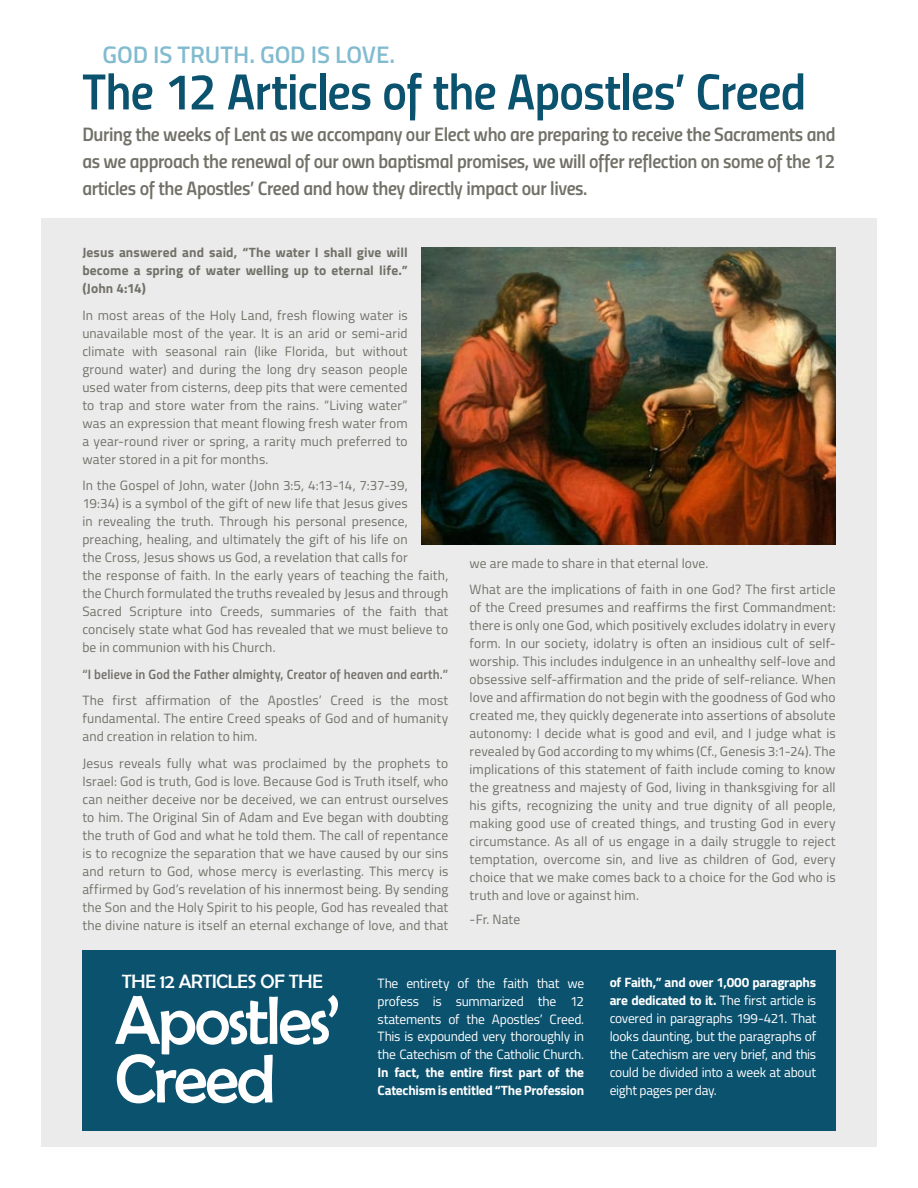
<style>
.page{position:relative;width:918px;height:1188px;background:#fff}
.page>*{position:absolute;margin:0;border:0;box-sizing:border-box;transform-origin:0 0}
.t1{font:69px/58.5px "Berlin Sans FB";letter-spacing:-.03em;color:#fff}
.t2{font:51px "Titillium Semibold Upright";letter-spacing:-.015em;color:#0b526f}
.t3{font:600 24px "Titillium";letter-spacing:-.005em;color:#81bbcf}
.t4{font:19.5px/27px "Titillium Semibold Upright";letter-spacing:-.02em;color:#727168;text-align:justify}
.t5{font:19.5px "Berlin Sans FB";letter-spacing:-.015em;color:#fff}
.t6{font:13.5px/18px "Titillium";letter-spacing:.01em;color:#727168;text-align:justify}
.t7{font:13.5px/18px "Titillium";letter-spacing:-.02em;color:#fff;text-align:justify}
.t8{font:700 13.5px/18px "Titillium";letter-spacing:.005em;color:#727168;text-align:justify}
.t9{font:700 13.5px/18px "Titillium";letter-spacing:-.02em;color:#fff}
.t10{font:13.5px "Titillium Semibold Upright";letter-spacing:.01em;color:#727168}
.s1{font-weight:700}
</style>
<div class="page">
<div style="left:41px;top:219px;width:836px;height:928px;background:#ebebec"></div>
<div style="left:82px;top:950px;width:754px;height:181px;background:#0b526f"></div>
<img style="left:421px;top:248px;width:415px;height:297px">
<h3 class="t3" style="left:103px;top:37px;width:294px">GOD IS TRUTH. GOD IS LOVE.</h3>
<h2 class="t2" style="left:82px;top:53px;width:725px">The 12 Articles of the Apostles’ Creed</h2>
<p class="t4" style="left:82px;top:120px;width:755px">During the weeks of Lent as we accompany our Elect who are preparing to receive the Sacraments and as we approach the renewal of our own baptismal promises, we will offer reflection on some of the 12 articles of the Apostles’ Creed and how they directly impact our lives.</p>
<p class="t8" style="left:82px;top:243px;width:327px">Jesus answered and said, “The water I shall give will become a spring of water welling up to eternal life.” (John 4:14)</p>
<p class="t6" style="left:82px;top:305px;width:327px">In most areas of the Holy Land, fresh flowing water is unavailable most of the year. It is an arid or semi-arid climate with seasonal rain (like Florida, but without ground water) and during the long dry season people used water from cisterns, deep pits that were cemented to trap and store water from the rains. “Living water” was an expression that meant flowing fresh water from a year-round river or spring, a rarity much preferred to water stored in a pit for months.</p>
<p class="t6" style="left:82px;top:476px;width:368px;text-align:left">In the Gospel of John, water (John 3:5, 4:13-14, 7:37-39,<br>19:34) is a symbol of the gift of new life that Jesus gives<br>in revealing the truth. Through his personal presence, preaching, healing, and ultimately the gift of his life on<br>the Cross, Jesus shows us God, a revelation that calls for<br>the response of faith. In the early years of teaching the faith, the Church formulated the truths revealed by Jesus and through Sacred Scripture into Creeds, summaries of the faith that concisely state what God has revealed that we must believe to be in communion with his Church.</p>
<p class="t10" style="left:82px;top:664px;width:367px">“I believe in God the Father almighty, Creator of heaven and earth.”</p>
<p class="t6" style="left:82px;top:691px;width:368px">The first affirmation of the Apostles’ Creed is the most fundamental. The entire Creed speaks of God and of humanity and creation in relation to him.</p>
<p class="t6" style="left:82px;top:753px;width:368px">Jesus reveals fully what was proclaimed by the prophets to Israel: God is truth, God is love. Because God is Truth itself, who can neither deceive nor be deceived, we can entrust ourselves to him. The Original Sin of Adam and Eve began with doubting the truth of God and what he told them. The call of repentance is to recognize the separation that we have caused by our sins and return to God, whose mercy is everlasting. This mercy is affirmed by God’s revelation of his innermost being. By sending the Son and the Holy Spirit to his people, God has revealed that the divine nature is itself an eternal exchange of love, and that</p>
<p class="t6" style="left:470px;top:549px;width:368px;line-height:26.5px">we are made to share in that eternal love.<br>What are the implications of faith in one God? The first article</p>
<p class="t6" style="left:470px;top:598px;width:368px">of the Creed presumes and reaffirms the first Commandment: there is only one God, which positively excludes idolatry in every form. In our society, idolatry is often an insidious cult of self&shy;worship. This includes indulgence in an unhealthy self-love and obsessive self-affirmation and the pride of self-reliance. When love and affirmation do not begin with the goodness of God who created me, they quickly degenerate into assertions of absolute autonomy: I decide what is good and evil, and I judge what is revealed by God according to my whims (Cf., Genesis 3:1-24). The implications of this statement of faith include coming to know the greatness and majesty of God, living in thanksgiving for all his gifts, recognizing the unity and true dignity of all people, making good use of created things, and trusting God in every circumstance. As all of us engage in a daily struggle to reject temptation, overcome sin, and live as children of God, every choice that we make comes back to a choice for the God who is truth and love or against him.</p>
<p class="t6" style="left:470px;top:909px;width:52px">-Fr. Nate</p>
<h3 class="t5" style="left:122px;top:971px;width:202px">THE 12 ARTICLES OF THE</h3>
<h1 class="t1" style="left:115px;top:991px;width:227px">Apostles’<br>Creed</h1>
<p class="t7" style="left:378px;top:973px;width:208px">The entirety of the faith that we profess is summarized the 12 statements of the Apostles’ Creed.<br>This is expounded very thoroughly in the Catechism of the Catholic Church.</p>
<p class="t9" style="left:378px;top:1063px;width:208px">In fact, the entire first part of the<br>Catechism is entitled “The Profession</p>
<p class="t7" style="left:610px;top:973px;width:208px"><span class="s1">of Faith,” and over 1,000 paragraphs are dedicated to it.</span> The first article is covered in paragraphs 199-421. That looks daunting, but the paragraphs of the Catechism are very brief, and this could be divided into a week at about eight pages per day.</p>
</div>
